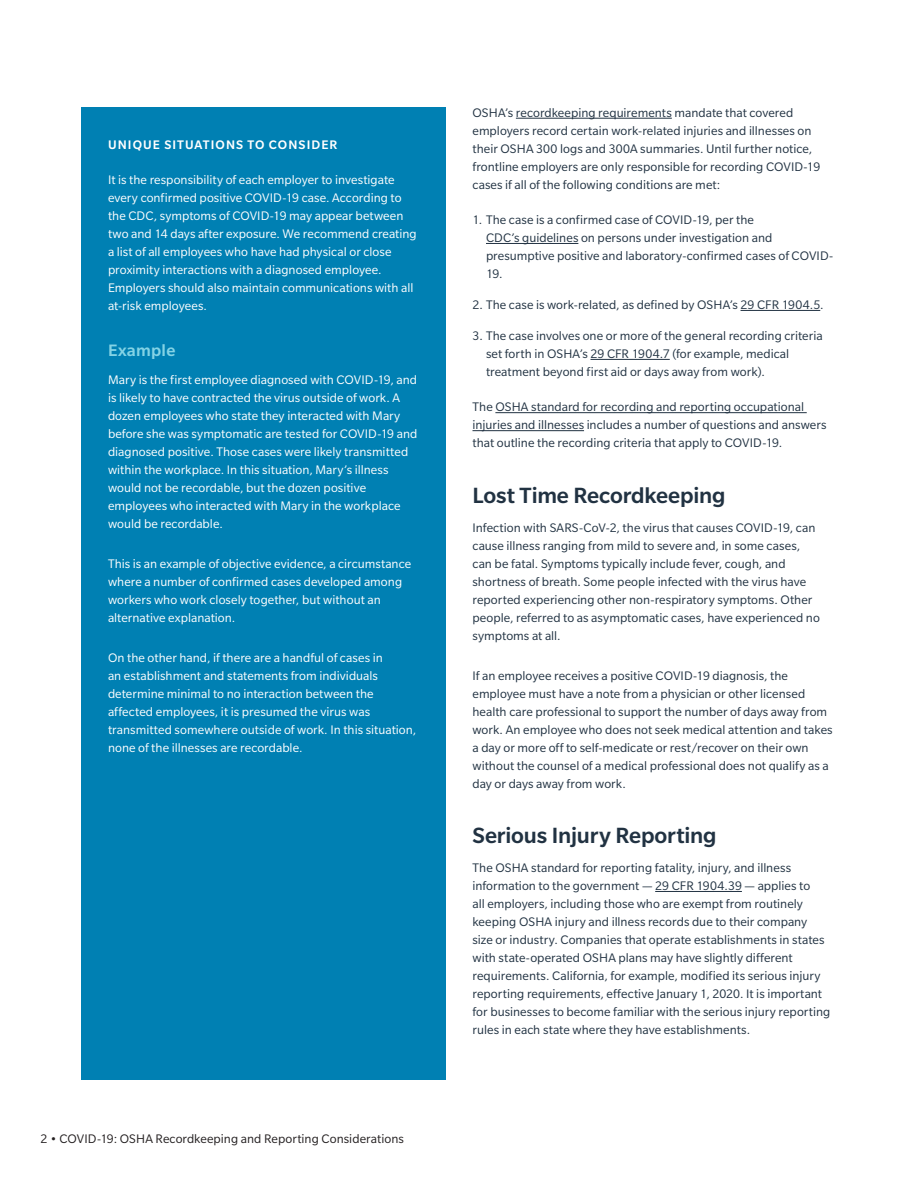
<style>
.page{position:relative;width:918px;height:1188px;background:#fff}
.page>*{position:absolute;margin:0;border:0;box-sizing:border-box;transform-origin:0 0}
.Body_Subhead_2_16_16{font:500 24px "Slate Pro";letter-spacing:-.005em;color:#213242}
.Body_Subhead_3_12_14{font:500 18px "Slate Pro";letter-spacing:.015em;color:#84d3e5}
.Body_Text_9_12{font:13.5px/18px "Slate Pro";letter-spacing:.005em;color:#213242}
.Sidebar_Text_9_12{font:13.5px/18px "Slate Pro";letter-spacing:.005em;color:#fff}
.t1{font:13.5px "Slate Pro";letter-spacing:.005em;color:#231f20}
.Sidebar_Headline_9_1{font:500 13.5px "Slate Pro";letter-spacing:.08em;color:#fff}
</style>
<div class="page">
<hr style="left:516px;top:118px;width:156px;height:1px;background:#213242">
<hr style="left:486px;top:243px;width:92px;height:1px;background:#213242">
<hr style="left:741px;top:310px;width:79px;height:1px;background:#213242">
<hr style="left:590px;top:359px;width:80px;height:1px;background:#213242">
<hr style="left:495px;top:412px;width:312px;height:1px;background:#213242">
<hr style="left:472px;top:430px;width:112px;height:1px;background:#213242">
<hr style="left:655px;top:891px;width:87px;height:1px;background:#213242">
<div style="left:81px;top:108px;width:365px;height:972px;background:#0080b3"></div>
<p class="Sidebar_Headline_9_1" style="left:108px;top:137px;width:231px">UNIQUE SITUATIONS TO CONSIDER</p>
<p class="Sidebar_Text_9_12" style="left:108px;top:171px;width:310px">It is the responsibility of each employer to investigate every confirmed positive COVID-19 case. According to the CDC, symptoms of COVID-19 may appear between two and 14 days after exposure. We recommend creating a list of all employees who have had physical or close proximity interactions with a diagnosed employee.<br>Employers should also maintain communications with all at-risk employees.</p>
<p class="Body_Subhead_3_12_14" style="left:108px;top:340px;width:69px">Example</p>
<p class="Sidebar_Text_9_12" style="left:108px;top:371px;width:311px">Mary is the first employee diagnosed with COVID-19, and is likely to have contracted the virus outside of work. A dozen employees who state they interacted with Mary before she was symptomatic are tested for COVID-19 and diagnosed positive. Those cases were likely transmitted within the workplace. In this situation, Mary’s illness would not be recordable, but the dozen positive employees who interacted with Mary in the workplace would be recordable.</p>
<p class="Sidebar_Text_9_12" style="left:108px;top:555px;width:305px">This is an example of objective evidence, a circumstance where a number of confirmed cases developed among workers who work closely together, but without an alternative explanation.</p>
<p class="Sidebar_Text_9_12" style="left:108px;top:648px;width:310px">On the other hand, if there are a handful of cases in<br>an establishment and statements from individuals determine minimal to no interaction between the affected employees, it is presumed the virus was transmitted somewhere outside of work. In this situation, none of the illnesses are recordable.</p>
<p class="t1" style="left:40px;top:1132px;width:365px">2 • COVID-19: OSHA Recordkeeping and Reporting Considerations</p>
<p class="Body_Text_9_12" style="left:472px;top:104px;width:349px">OSHA’s recordkeeping requirements mandate that covered employers record certain work-related injuries and illnesses on their OSHA 300 logs and 300A summaries. Until further notice, frontline employers are only responsible for recording COVID-19 cases if all of the following conditions are met:</p>
<p class="Body_Text_9_12" style="left:486px;top:211px;width:349px;text-indent:-14px">1. The case is a confirmed case of COVID-19, per the<br>CDC’s guidelines on persons under investigation and presumptive positive and laboratory-confirmed cases of COVID-19.</p>
<p class="Body_Text_9_12" style="left:472px;top:296px;width:353px">2. The case is work-related, as defined by OSHA’s 29 CFR 1904.5.</p>
<p class="Body_Text_9_12" style="left:486px;top:327px;width:338px;text-indent:-14px">3. The case involves one or more of the general recording criteria set forth in OSHA’s 29 CFR 1904.7 (for example, medical treatment beyond first aid or days away from work).</p>
<p class="Body_Text_9_12" style="left:472px;top:398px;width:356px">The OSHA standard for recording and reporting occupational injuries and illnesses includes a number of questions and answers that outline the recording criteria that apply to COVID-19.</p>
<p class="Body_Subhead_2_16_16" style="left:472px;top:483px;width:255px">Lost Time Recordkeeping</p>
<p class="Body_Text_9_12" style="left:472px;top:519px;width:349px">Infection with SARS-CoV-2, the virus that causes COVID-19, can cause illness ranging from mild to severe and, in some cases, can be fatal. Symptoms typically include fever, cough, and shortness of breath. Some people infected with the virus have reported experiencing other non-respiratory symptoms. Other people, referred to as asymptomatic cases, have experienced no symptoms at all.</p>
<p class="Body_Text_9_12" style="left:472px;top:666px;width:362px">If an employee receives a positive COVID-19 diagnosis, the employee must have a note from a physician or other licensed health care professional to support the number of days away from work. An employee who does not seek medical attention and takes a day or more off to self-medicate or rest/recover on their own without the counsel of a medical professional does not qualify as a day or days away from work.</p>
<p class="Body_Subhead_2_16_16" style="left:472px;top:823px;width:245px">Serious Injury Reporting</p>
<p class="Body_Text_9_12" style="left:472px;top:859px;width:359px">The OSHA standard for reporting fatality, injury, and illness information to the government — 29 CFR 1904.39 — applies to<br>all employers, including those who are exempt from routinely keeping OSHA injury and illness records due to their company size or industry. Companies that operate establishments in states with state-operated OSHA plans may have slightly different requirements. California, for example, modified its serious injury reporting requirements, effective January 1, 2020. It is important for businesses to become familiar with the serious injury reporting rules in each state where they have establishments.</p>
</div>
